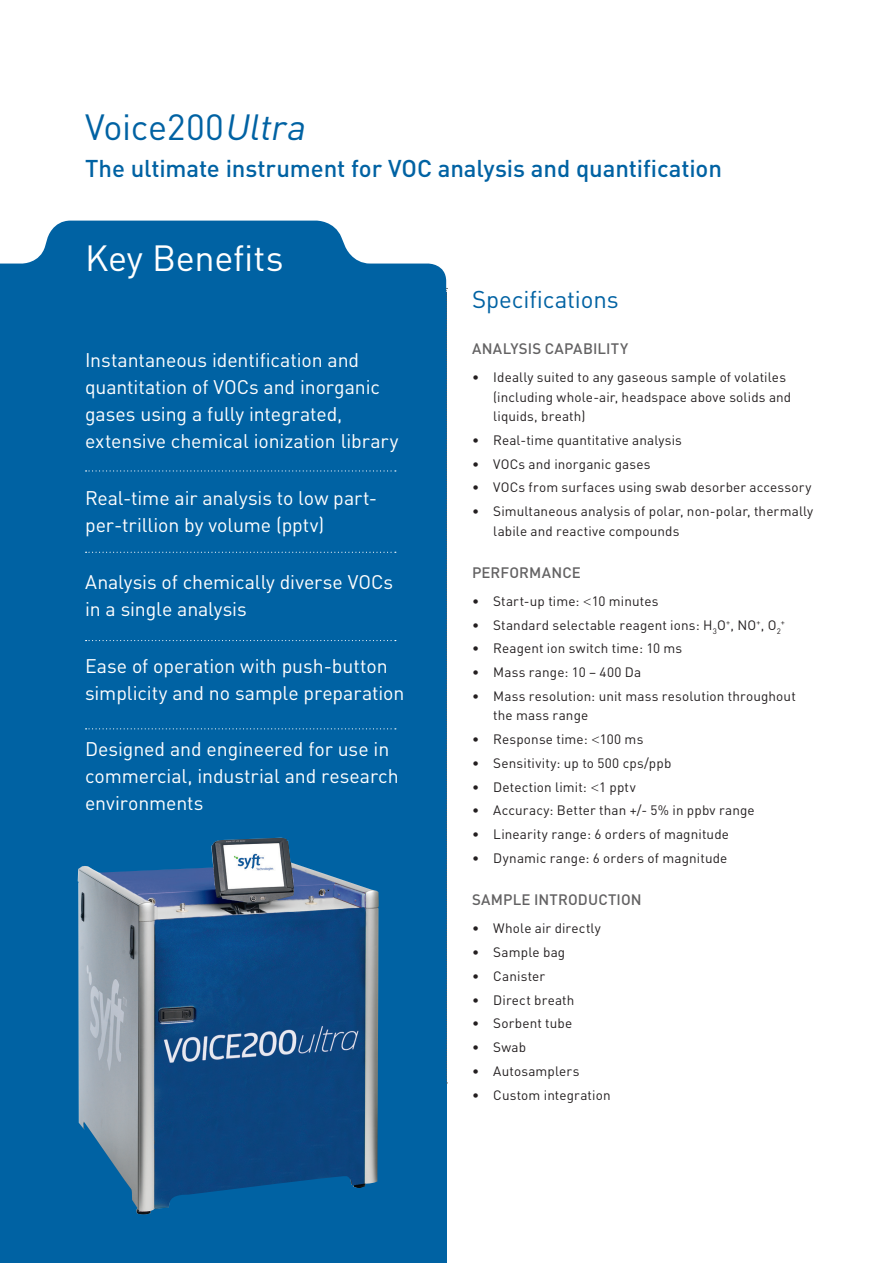
<style>
.page{position:relative;width:893px;height:1263px;background:#fff}
.page>*{position:absolute;margin:0;border:0;box-sizing:border-box;transform-origin:0 0}
.t1{font:36px "DIN";letter-spacing:-.01em;color:#0062a3}
.t2{font:36px "DIN";letter-spacing:-.01em;color:#fff}
.t3{font:500 24px "DIN";letter-spacing:-.005em;color:#0062a3}
.t4{font:24px "DIN";letter-spacing:-.005em;color:#0062a3}
.t5{font:19.5px/27px "DIN";letter-spacing:-.005em;color:#fff}
.t6{font:500 15px "DIN";letter-spacing:.025em;color:#636263}
.t7{font:13.5px/19.5px "DIN";letter-spacing:.01em;color:#231f20}
.t8{font:7.8px "DIN";color:#231f20}
.s1{font-style:italic}
.s2{font-family:"Avenir";font-weight:300}
</style>
<div class="page">
<div style="left:0;top:292px;width:446px;height:971px;background:#0062a3"></div>
<svg style="left:0;top:221px;width:446px;height:71px;fill:#0062a3"></svg>
<svg style="left:446px;top:288px;width:1px;height:795px"></svg>
<svg style="left:86px;top:470px;width:310px;height:1px"></svg>
<svg style="left:86px;top:552px;width:310px;height:1px"></svg>
<svg style="left:86px;top:728px;width:310px;height:1px"></svg>
<img style="left:78px;top:838px;width:301px;height:377px">
<svg style="left:86px;top:640px;width:310px;height:1px"></svg>
<h1 class="t1" style="left:85px;top:104px;width:229px">Voice200<span class="s1">Ultra</span></h1>
<h2 class="t3" style="left:85px;top:153px;width:638px">The ultimate instrument for VOC analysis and quantification</h2>
<h1 class="t2" style="left:85px;top:235px;width:200px">Key Benefits</h1>
<h3 class="t5" style="left:85px;top:346px;width:315px">Instantaneous identification and quantitation of VOCs and inorganic gases using a fully integrated, extensive chemical ionization library</h3>
<h3 class="t5" style="left:85px;top:484px;width:294px">Real-time air analysis to low part&shy;per-trillion by volume (pptv)</h3>
<h3 class="t5" style="left:85px;top:568px;width:309px">Analysis of chemically diverse VOCs in a single analysis</h3>
<h3 class="t5" style="left:85px;top:652px;width:321px">Ease of operation with push-button simplicity and no sample preparation</h3>
<h3 class="t5" style="left:85px;top:735px;width:315px">Designed and engineered for use in commercial, industrial and research environments</h3>
<h2 class="t4" style="left:472px;top:284px;width:148px">Specifications</h2>
<p class="t6" style="left:472px;top:339px;width:158px">Analysis Capability</p>
<p class="t7" style="left:493px;top:367px;width:300px;text-indent:-21px">• Ideally suited to any gaseous sample of volatiles (including whole-air, headspace above solids and liquids, breath)</p>
<p class="t7" style="left:472px;top:430px;width:211px">• Real-time quantitative analysis</p>
<p class="t7" style="left:472px;top:454px;width:180px">• VOCs and inorganic gases</p>
<p class="t7" style="left:472px;top:477px;width:341px">• VOCs from surfaces using swab desorber accessory</p>
<p class="t7" style="left:493px;top:501px;width:322px;text-indent:-21px">• Simultaneous analysis of polar, non-polar, thermally labile and reactive compounds</p>
<p class="t6" style="left:472px;top:563px;width:110px">Performance</p>
<p class="t7" style="left:472px;top:591px;width:188px">• Start-up time: <span class="s2">&lt;</span>10 minutes</p>
<p class="t7" style="left:472px;top:615px;width:310px">• Standard selectable reagent ions: H<sub>3</sub>O<sup>+</sup>, NO<sup>+</sup>, O<sub>2</sub></p>
<p class="t8" style="left:781px;top:617px;width:6px">+</p>
<p class="t7" style="left:472px;top:638px;width:212px">• Reagent ion switch time: 10 ms</p>
<p class="t7" style="left:472px;top:662px;width:171px">• Mass range: 10 – 400 Da</p>
<p class="t7" style="left:493px;top:686px;width:304px;text-indent:-21px">• Mass resolution: unit mass resolution throughout the mass range</p>
<p class="t7" style="left:472px;top:729px;width:173px">• Response time: <span class="s2">&lt;</span>100 ms</p>
<p class="t7" style="left:472px;top:753px;width:201px">• Sensitivity: up to 500 cps/ppb</p>
<p class="t7" style="left:472px;top:777px;width:165px">• Detection limit: <span class="s2">&lt;</span>1 pptv</p>
<p class="t7" style="left:472px;top:800px;width:284px">• Accuracy: Better than +/- 5% in ppbv range</p>
<p class="t7" style="left:472px;top:824px;width:258px">• Linearity range: 6 orders of magnitude</p>
<p class="t7" style="left:472px;top:848px;width:257px">• Dynamic range: 6 orders of magnitude</p>
<p class="t6" style="left:472px;top:890px;width:171px">Sample I ntroduction</p>
<p class="t7" style="left:472px;top:918px;width:130px">• Whole air directly</p>
<p class="t7" style="left:472px;top:942px;width:95px">• Sample bag</p>
<p class="t7" style="left:472px;top:966px;width:75px">• Canister</p>
<p class="t7" style="left:472px;top:990px;width:104px">• Direct breath</p>
<p class="t7" style="left:472px;top:1013px;width:102px">• Sorbent tube</p>
<p class="t7" style="left:472px;top:1037px;width:56px">• Swab</p>
<p class="t7" style="left:472px;top:1061px;width:109px">• Autosamplers</p>
<p class="t7" style="left:472px;top:1084px;width:140px">• Custom integration</p>
</div>
